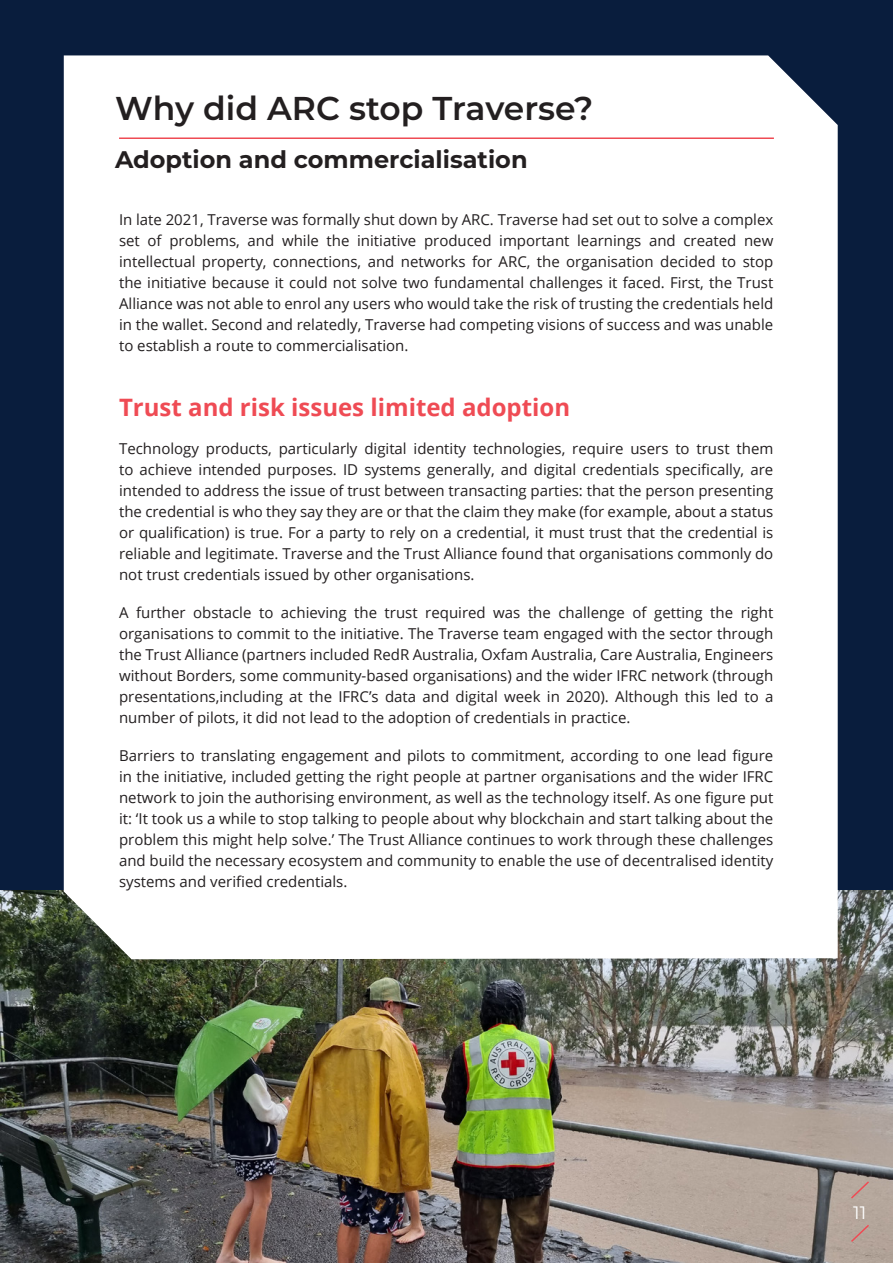
<style>
.page{position:relative;width:893px;height:1263px;background:#091d3d}
.page>*{position:absolute;margin:0;border:0;box-sizing:border-box;transform-origin:0 0}
.t1{font:600 33px "Montserrat";color:#231f20}
.t2{font:700 24px "Open Sans";color:#ef4b54}
.t3{font:700 24px "Montserrat";color:#231f20}
.t4{font:18px "Montserrat";color:#fff}
.t5{font:15px/21px "Open Sans";color:#231f20;text-align:justify}
</style>
<div class="page">
<img style="left:0;top:891px;width:893px;height:372px">
<div style="left:64px;top:55px;width:774px;height:904px;background:#fff"></div>
<svg style="left:849px;top:1180px;width:22px;height:20px"></svg>
<svg style="left:849px;top:1223px;width:22px;height:20px"></svg>
<hr style="left:119px;top:137px;width:655px;height:2px;background:#ef4b54">
<p class="t1" style="left:115px;top:85px;width:480px">Why did ARC stop Traverse?</p>
<p class="t3" style="left:115px;top:143px;width:414px">Adoption and commercialisation</p>
<p class="t5" style="left:119px;top:209px;width:656px">In late 2021, Traverse was formally shut down by ARC. Traverse had set out to solve a complex set of problems, and while the initiative produced important learnings and created new intellectual property, connections, and networks for ARC, the organisation decided to stop the initiative because it could not solve two fundamental challenges it faced. First, the Trust Alliance was not able to enrol any users who would take the risk of trusting the credentials held in the wallet. Second and relatedly, Traverse had competing visions of success and was unable to establish a route to commercialisation.</p>
<p class="t2" style="left:119px;top:391px;width:453px">Trust and risk issues limited adoption</p>
<p class="t5" style="left:119px;top:438px;width:656px">Technology products, particularly digital identity technologies, require users to trust them to achieve intended purposes. ID systems generally, and digital credentials specifically, are intended to address the issue of trust between transacting parties: that the person presenting the credential is who they say they are or that the claim they make (for example, about a status or qualification) is true. For a party to rely on a credential, it must trust that the credential is reliable and legitimate. Traverse and the Trust Alliance found that organisations commonly do not trust credentials issued by other organisations.</p>
<p class="t5" style="left:119px;top:602px;width:656px">A further obstacle to achieving the trust required was the challenge of getting the right organisations to commit to the initiative. The Traverse team engaged with the sector through the Trust Alliance (partners included RedR Australia, Oxfam Australia, Care Australia, Engineers without Borders, some community-based organisations) and the wider IFRC network (through presentations,including at the IFRC’s data and digital week in 2020). Although this led to a number of pilots, it did not lead to the adoption of credentials in practice.</p>
<p class="t5" style="left:119px;top:745px;width:656px">Barriers to translating engagement and pilots to commitment, according to one lead figure in the initiative, included getting the right people at partner organisations and the wider IFRC network to join the authorising environment, as well as the technology itself. As one figure put it: ‘It took us a while to stop talking to people about why blockchain and start talking about the problem this might help solve.’ The Trust Alliance continues to work through these challenges and build the necessary ecosystem and community to enable the use of decentralised identity systems and verified credentials.</p>
<p class="t4" style="left:853px;top:1200px;width:14px">11</p>
</div>
